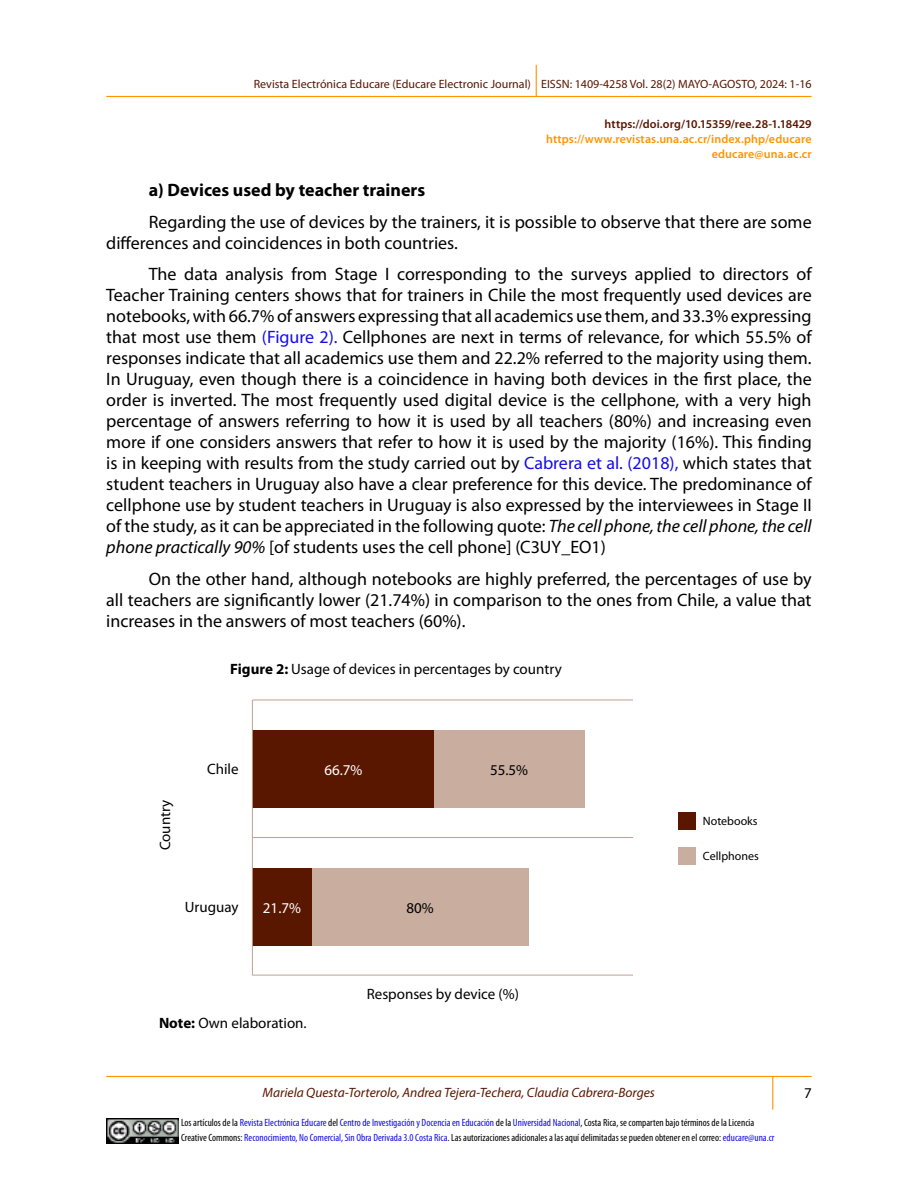
<style>
.page{position:relative;width:918px;height:1188px;background:#fff}
.page>*{position:absolute;margin:0;border:0;box-sizing:border-box;transform-origin:0 0}
.TEXTO{font:18px/21px "Myriad Pro";color:#000;text-align:justify}
.SUBTITULO_2{font:700 18px "Myriad Pro";color:#000}
.TEXTO-2{font:15px "Myriad Pro";color:#000}
.TEXTO-3{font:15px "Myriad Pro";color:#fff}
.t1{font:italic 13.5px "Myriad Pro";color:#591700}
.t2{font:12px "Myriad Pro";color:#591700}
.t3{font:600 12px/15px "Myriad Pro";letter-spacing:.01em;color:#ff9300;text-align:right}
.t4{font:600 12px "Myriad Pro";letter-spacing:.005em;color:#591700}
.TEXTO-4{font:12px "Myriad Pro";color:#000}
.t5{font:condensed 10.5px/15px "Myriad Pro";color:#000}
.s1{color:#150dea}
.s2{font-style:italic}
.s3{font-weight:700}
</style>
<div class="page">
<hr style="left:106px;top:1076px;width:706px;height:1px;background:#ff9300">
<hr style="left:772px;top:1077px;width:1px;height:33px;background:#ff9300">
<img style="left:106px;top:1118px;width:73px;height:26px">
<hr style="left:106px;top:96px;width:706px;height:1px;background:#ff9300">
<hr style="left:536px;top:65px;width:1px;height:32px;background:#ff9300">
<div style="left:253px;top:730px;width:181px;height:78px;background:#591700"></div>
<div style="left:252px;top:868px;width:60px;height:78px;background:#591700"></div>
<div style="left:434px;top:730px;width:150px;height:78px;background:#c9ad9f"></div>
<div style="left:312px;top:868px;width:216px;height:78px;background:#c9ad9f"></div>
<hr style="left:253px;top:700px;width:380px;height:1px;background:#c0a090">
<hr style="left:253px;top:837px;width:380px;height:1px;background:#c0a090">
<hr style="left:253px;top:975px;width:380px;height:1px;background:#c0a090">
<hr style="left:252px;top:700px;width:1px;height:275px;background:#c0a090">
<div style="left:678px;top:812px;width:17px;height:17px;background:#591700"></div>
<div style="left:678px;top:847px;width:17px;height:17px;background:#c9ad9f"></div>
<p class="t2" style="left:254px;top:77px;width:559px">Revista Electrónica Educare (Educare Electronic Journal) EISSN: 1409-4258 Vol. 28(2) MAYO-AGOSTO, 2024: 1-16</p>
<p class="t4" style="left:605px;top:116px;width:209px">https://doi.org/10.15359/ree.28-1.18429</p>
<p class="t3" style="left:546px;top:131px;width:267px">https://www.revistas.una.ac.cr/index.php/educare educare@una.ac.cr</p>
<h3 class="SUBTITULO_2" style="left:149px;top:178px;width:278px">a) Devices used by teacher trainers</h3>
<p class="TEXTO" style="left:106px;top:211px;width:707px;text-indent:43px">Regarding the use of devices by the trainers, it is possible to observe that there are some differences and coincidences in both countries.</p>
<p class="TEXTO" style="left:106px;top:264px;width:707px;text-indent:43px">The data analysis from Stage I corresponding to the surveys applied to directors of Teacher Training centers shows that for trainers in Chile the most frequently used devices are notebooks, with 66.7% of answers expressing that all academics use them, and 33.3% expressing that most use them <span class="s1">(Figure 2).</span> Cellphones are next in terms of relevance, for which 55.5% of responses indicate that all academics use them and 22.2% referred to the majority using them.<br>In Uruguay, even though there is a coincidence in having both devices in the first place, the order is inverted. The most frequently used digital device is the cellphone, with a very high percentage of answers referring to how it is used by all teachers (80%) and increasing even more if one considers answers that refer to how it is used by the majority (16%). This finding is in keeping with results from the study carried out by <span class="s1">Cabrera et al. (2018),</span> which states that student teachers in Uruguay also have a clear preference for this device. The predominance of cellphone use by student teachers in Uruguay is also expressed by the interviewees in Stage II of the study, as it can be appreciated in the following quote: <span class="s2">The cell phone, the cell phone, the cell phone practically 90%</span> [of students uses the cell phone] (C3UY_EO1)</p>
<p class="TEXTO" style="left:106px;top:568px;width:707px;text-indent:43px">On the other hand, although notebooks are highly preferred, the percentages of use by all teachers are significantly lower (21.74%) in comparison to the ones from Chile, a value that increases in the answers of most teachers (60%).</p>
<p class="TEXTO-2" style="left:230px;top:660px;width:333px"><span class="s3">Figure 2:</span> Usage of devices in percentages by country</p>
<p class="TEXTO-2" style="left:156px;top:850px;width:52px;rotate:-90deg">Country</p>
<p class="TEXTO-2" style="left:207px;top:760px;width:33px">Chile</p>
<p class="TEXTO-2" style="left:185px;top:898px;width:55px">Uruguay</p>
<p class="TEXTO-3" style="left:324px;top:760px;width:40px">66.7%</p>
<p class="TEXTO-3" style="left:263px;top:898px;width:40px">21.7%</p>
<p class="TEXTO-2" style="left:407px;top:898px;width:29px">80%</p>
<p class="TEXTO-2" style="left:490px;top:760px;width:40px">55.5%</p>
<p class="TEXTO-2" style="left:159px;top:1013px;width:149px"><span class="s3">Note:</span> Own elaboration.</p>
<p class="TEXTO-2" style="left:367px;top:985px;width:154px">Responses by device (%)</p>
<p class="TEXTO-4" style="left:703px;top:814px;width:56px">Notebooks</p>
<p class="TEXTO-4" style="left:703px;top:849px;width:58px">Cellphones</p>
<p class="t1" style="left:263px;top:1084px;width:394px">Mariela Questa-Torterolo, Andrea Tejera-Techera, Claudia Cabrera-Borges</p>
<p class="TEXTO-2" style="left:804px;top:1084px;width:9px">7</p>
<p class="t5" style="left:181px;top:1115px;width:595px">Los artículos de la <span class="s1">Revista Electrónica Educare</span> del <span class="s1">Centro de Investigación y Docencia en Educación</span> de la <span class="s1">Universidad Nacional</span>, Costa Rica, se comparten bajo términos de la Licencia<br>Creative Commons: <span class="s1">Reconocimiento, No Comercial, Sin Obra Derivada 3.0 Costa Rica</span>. Las autorizaciones adicionales a las aquí delimitadas se pueden obtener en el correo: <span class="s1">educare@una.cr</span></p>
</div>
